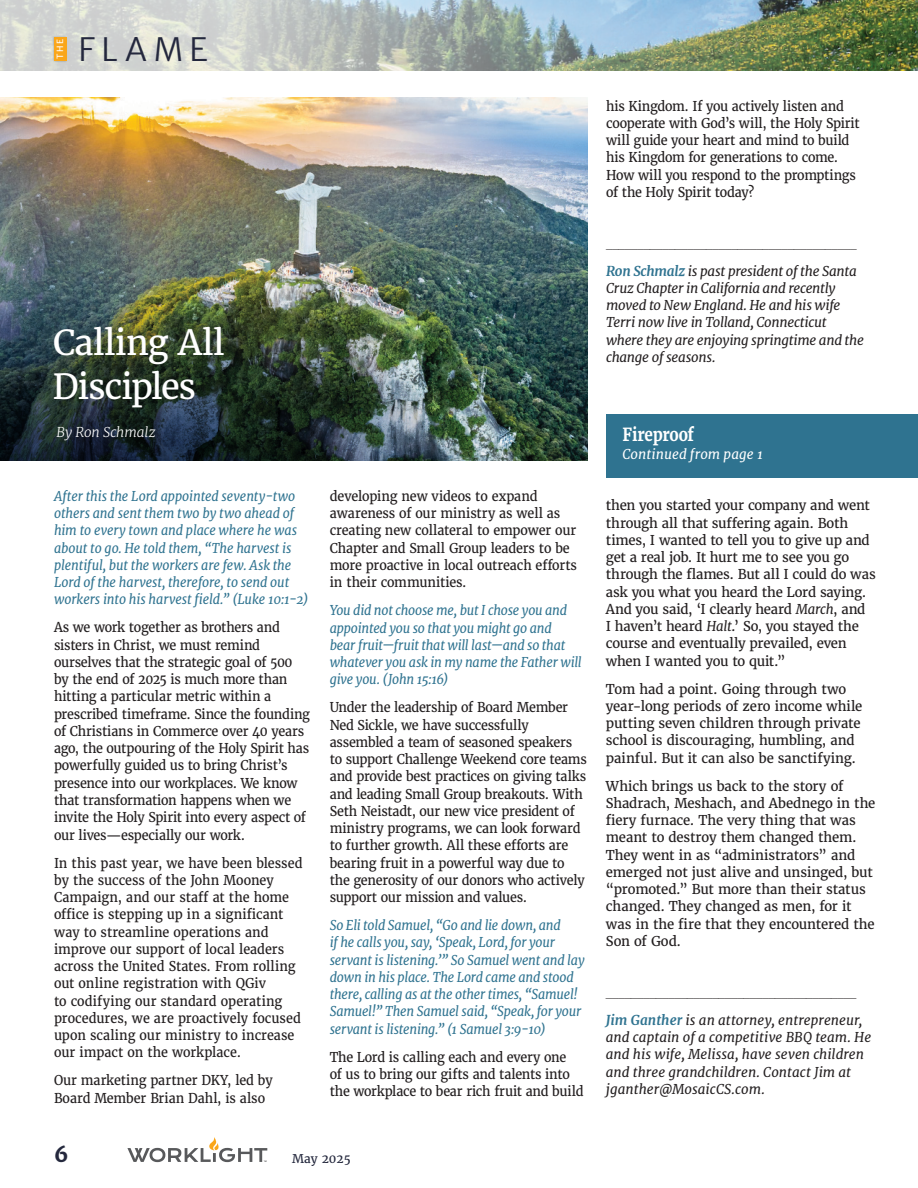
<style>
.page{position:relative;width:918px;height:1188px;background:#fff}
.page>*{position:absolute;margin:0;border:0;box-sizing:border-box;transform-origin:0 0}
.t1{font:34.5px/43.5px "Merriweather";letter-spacing:-.03em;color:#fff}
.t2{font:32.1px "Merriweather Sans";letter-spacing:.195em;color:#24283d}
.t3{font:700 21px "Merriweather Sans";color:#24283d}
.t4{font:700 18px "Merriweather";letter-spacing:-.015em;color:#fff;scale:.86 1}
.t5{font:13.5px/17.2px "Merriweather";letter-spacing:-.015em;color:#231f20;scale:.94 1}
.t6{font:13.5px/17.2px "Merriweather";letter-spacing:-.015em;color:#231f20}
.t7{font:italic 13.5px/17.2px "Merriweather";letter-spacing:-.015em;color:#2f7390;scale:.94 1}
.t8{font:italic 13.5px/17.2px "Merriweather";letter-spacing:-.025em;color:#231f20}
.t9{font:italic 13.5px/17.2px "Merriweather";letter-spacing:-.005em;color:#231f20}
.t10{font:italic 13.5px "Merriweather";letter-spacing:.005em;color:#fff}
.t11{font:italic 300 13.5px "Merriweather";color:#fff}
.t12{font:12px "Merriweather";color:#24283d}
.t13{font:8.55px "Merriweather Sans";color:#fff}
.t14{font:7.5px "Merriweather";color:#231f20}
.s1{font-weight:700;color:#2f7390}
.s2{font-style:italic}
</style>
<div class="page">
<img style="left:0;top:0;width:918px;height:70px">
<div style="left:52px;top:35px;width:16px;height:28px;background:#4d585f;opacity:.4"></div>
<div style="left:54px;top:37px;width:12px;height:24px;background:#faa61a"></div>
<svg style="left:127px;top:1137px;width:140px;height:25px"></svg>
<div style="left:606px;top:414px;width:312px;height:63px;background:#2f7390"></div>
<img style="left:0;top:97px;width:588px;height:118px">
<img style="left:378px;top:215px;width:210px;height:246px">
<img style="left:0;top:215px;width:378px;height:246px">
<p class="t13" style="left:55px;top:59px;width:21px;rotate:-90deg">THE</p>
<h2 class="t2" style="left:78px;top:30px;width:131px">FLAME</h2>
<p class="t5" style="left:606px;top:97px;width:271px">his Kingdom. If you actively listen and cooperate with God’s will, the Holy Spirit will guide your heart and mind to build his Kingdom for generations to come.<br>How will you respond to the promptings of the Holy Spirit today?</p>
<h1 class="t1" style="left:52px;top:321px;width:174px">Calling All<br>Disciples</h1>
<p class="t11" style="left:56px;top:424px;width:101px">By Ron Schmalz</p>
<p class="t7" style="left:54px;top:487px;width:272px">After this the Lord appointed seventy-two others and sent them two by two ahead of him to every town and place where he was about to go. He told them, “The harvest is plentiful, but the workers are few. Ask the Lord of the harvest, therefore, to send out workers into his harvest field.” (Luke 10:1-2)</p>
<p class="t5" style="left:54px;top:619px;width:274px">As we work together as brothers and sisters in Christ, we must remind ourselves that the strategic goal of 500 by the end of 2025 is much more than hitting a particular metric within a prescribed timeframe. Since the founding of Christians in Commerce over 40 years ago, the outpouring of the Holy Spirit has powerfully guided us to bring Christ’s presence into our workplaces. We know that transformation happens when we invite the Holy Spirit into every aspect of our lives—especially our work.</p>
<p class="t5" style="left:54px;top:854px;width:266px">In this past year, we have been blessed by the success of the John Mooney Campaign, and our staff at the home office is stepping up in a significant way to streamline operations and improve our support of local leaders across the United States. From rolling out online registration with QGiv<br>to codifying our standard operating procedures, we are proactively focused upon scaling our ministry to increase our impact on the workplace.</p>
<p class="t5" style="left:54px;top:1072px;width:234px">Our marketing partner DKY, led by<br>Board Member Brian Dahl, is also</p>
<p class="t5" style="left:330px;top:488px;width:265px">developing new videos to expand awareness of our ministry as well as creating new collateral to empower our Chapter and Small Group leaders to be more proactive in local outreach efforts in their communities.</p>
<p class="t7" style="left:330px;top:602px;width:270px">You did not choose me, but I chose you and appointed you so that you might go and<br>bear fruit—fruit that will last—and so that whatever you ask in my name the Father will give you. (John 15:16)</p>
<p class="t5" style="left:330px;top:699px;width:275px">Under the leadership of Board Member Ned Sickle, we have successfully assembled a team of seasoned speakers to support Challenge Weekend core teams and provide best practices on giving talks and leading Small Group breakouts. With Seth Neistadt, our new vice president of ministry programs, we can look forward to further growth. All these efforts are bearing fruit in a powerful way due to the generosity of our donors who actively support our mission and values.</p>
<p class="t7" style="left:330px;top:917px;width:273px">So Eli told Samuel, “Go and lie down, and<br>if he calls you, say, ‘Speak, Lord, for your servant is listening.’” So Samuel went and lay down in his place. The Lord came and stood there, calling as at the other times, “Samuel!<br>Samuel!” Then Samuel said, “Speak, for your servant is listening.” (1 Samuel 3:9-10)</p>
<p class="t5" style="left:330px;top:1048px;width:271px">The Lord is calling each and every one<br>of us to bring our gifts and talents into the workplace to bear rich fruit and build</p>
<h3 class="t3" style="left:54px;top:1141px;width:16px">6</h3>
<p class="t12" style="left:292px;top:1151px;width:60px">May 2025</p>
<p class="t14" style="left:606px;top:240px;width:252px">________________________________________</p>
<p class="t8" style="left:606px;top:262px;width:259px"><span class="s1">Ron Schmalz</span> is past president of the Santa Cruz Chapter in California and recently moved to New England. He and his wife Terri now live in Tolland, Connecticut where they are enjoying springtime and the change of seasons.</p>
<h3 class="t4" style="left:622px;top:423px;width:85px">Fireproof</h3>
<p class="t10" style="left:622px;top:446px;width:142px">Continued from page 1</p>
<p class="t6" style="left:606px;top:497px;width:271px">then you started your company and went through all that suffering again. Both times, I wanted to tell you to give up and get a real job. It hurt me to see you go through the flames. But all I could do was ask you what you heard the Lord saying.<br>And you said, ‘I clearly heard <span class="s2">March</span>, and<br>I haven’t heard <span class="s2">Halt</span>.’ So, you stayed the course and eventually prevailed, even when I wanted you to quit.”</p>
<p class="t6" style="left:606px;top:680px;width:258px">Tom had a point. Going through two year-long periods of zero income while putting seven children through private school is discouraging, humbling, and painful. But it can also be sanctifying.</p>
<p class="t6" style="left:606px;top:777px;width:271px">Which brings us back to the story of Shadrach, Meshach, and Abednego in the fiery furnace. The very thing that was meant to destroy them changed them.<br>They went in as “administrators” and emerged not just alive and unsinged, but “promoted.” But more than their status changed. They changed as men, for it was in the fire that they encountered the Son of God.</p>
<p class="t14" style="left:606px;top:989px;width:252px">________________________________________</p>
<p class="t9" style="left:606px;top:1011px;width:267px"><span class="s1">Jim Ganther</span> is an attorney, entrepreneur, and captain of a competitive BBQ team. He and his wife, Melissa, have seven children and three grandchildren. Contact Jim at jganther@MosaicCS.com.</p>
</div>
